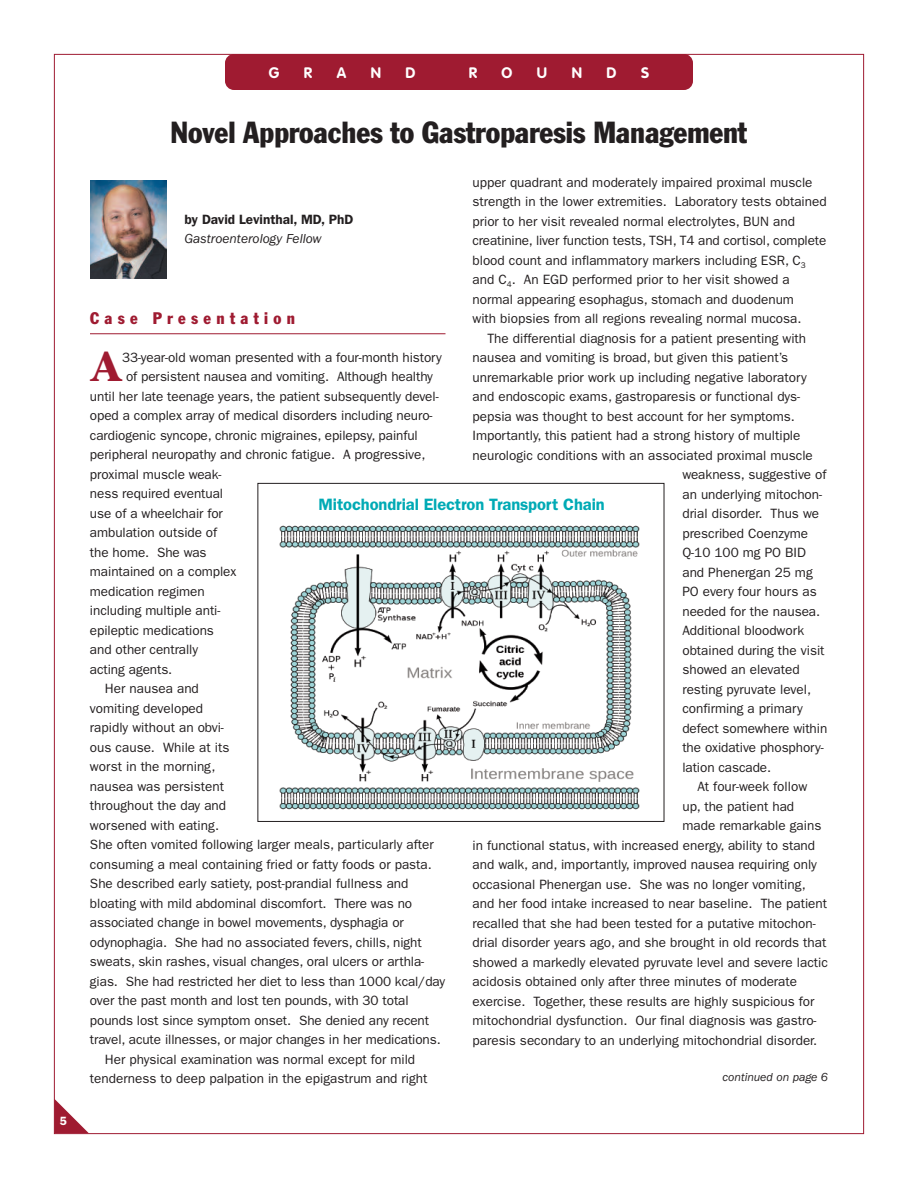
<style>
.page{position:relative;width:918px;height:1188px;background:#fff}
.page>*{position:absolute;margin:0;border:0;box-sizing:border-box;transform-origin:0 0}
.t1{font:700 41.4px "Stone Serif";color:#9f1b31}
.t2{font:condensed 30px "Franklin Gothic";letter-spacing:-.005em;color:#231f20}
.t3{font:600 16.5px "Franklin Gothic";letter-spacing:-.005em;color:#00aab5}
.t4{font:condensed 16.5px "Franklin Gothic";letter-spacing:.32em;color:#9f1b31}
.t5{font:700 15px "VAG Rounded";color:#fff}
.t6{font:13.5px "Franklin Gothic";color:#231f20}
.t7{font:600 13.5px "Franklin Gothic";color:#231f20}
.t8{font:italic 13.5px "Franklin Gothic";color:#231f20}
.t9{font:italic 12px "Franklin Gothic";color:#231f20}
.t10{font:600 12px "Franklin Gothic";color:#fff}
</style>
<div class="page">
<svg style="left:54px;top:1099px;width:35px;height:34px"></svg>
<div style="left:225px;top:54px;width:468px;height:36px;background:#9f1b31;border-radius:9px"></div>
<hr style="left:90px;top:333px;width:356px;height:1px;background:#9f1b31">
<img style="left:90px;top:180px;width:76px;height:99px">
<div style="left:257px;top:483px;width:407px;height:339px;border:1px solid #231f20"></div>
<img style="left:280px;top:525px;width:360px;height:285px">
<p class="t10" style="left:60px;top:1117px;width:9px">5</p>
<p class="t5" style="left:269px;top:66px;width:12px">G</p>
<p class="t5" style="left:304px;top:66px;width:10px">R</p>
<p class="t5" style="left:337px;top:66px;width:11px">A</p>
<p class="t5" style="left:371px;top:66px;width:12px">N</p>
<p class="t5" style="left:406px;top:66px;width:12px">D</p>
<p class="t5" style="left:469px;top:66px;width:10px">R</p>
<p class="t5" style="left:502px;top:66px;width:12px">O</p>
<p class="t5" style="left:537px;top:66px;width:12px">U</p>
<p class="t5" style="left:572px;top:66px;width:12px">N</p>
<p class="t5" style="left:607px;top:66px;width:12px">D</p>
<p class="t5" style="left:641px;top:66px;width:10px">S</p>
<h2 class="t2" style="left:171px;top:121px;width:578px">Novel Approaches to Gastroparesis Management</h2>
<p class="t6" style="left:472px;top:178px;width:342px">upper quadrant and moderately impaired proximal muscle</p>
<p class="t6" style="left:473px;top:197px;width:356px">strength in the lower extremities. Laboratory tests obtained</p>
<p class="t6" style="left:473px;top:217px;width:324px">prior to her visit revealed normal electrolytes, BUN and</p>
<p class="t6" style="left:472px;top:236px;width:355px">creatinine, liver function tests, TSH, T4 and cortisol, complete</p>
<p class="t6" style="left:473px;top:256px;width:335px">blood count and inflammatory markers including ESR, C<sub>3</sub></p>
<p class="t6" style="left:472px;top:275px;width:319px">and C<sub>4</sub>. An EGD performed prior to her visit showed a</p>
<p class="t6" style="left:472px;top:295px;width:323px">normal appearing esophagus, stomach and duodenum</p>
<p class="t6" style="left:472px;top:314px;width:331px">with biopsies from all regions revealing normal mucosa.</p>
<p class="t6" style="left:488px;top:334px;width:320px">The differential diagnosis for a patient presenting with</p>
<p class="t6" style="left:472px;top:353px;width:317px">nausea and vomiting is broad, but given this patient’s</p>
<p class="t6" style="left:472px;top:373px;width:336px">unremarkable prior work up including negative laboratory</p>
<p class="t6" style="left:473px;top:392px;width:329px">and endoscopic exams, gastroparesis or functional dys-</p>
<p class="t6" style="left:472px;top:412px;width:324px">pepsia was thought to best account for her symptoms.</p>
<p class="t6" style="left:472px;top:431px;width:329px">Importantly, this patient had a strong history of multiple</p>
<p class="t6" style="left:472px;top:451px;width:342px">neurologic conditions with an associated proximal muscle</p>
<p class="t6" style="left:682px;top:470px;width:146px">weakness, suggestive of</p>
<p class="t6" style="left:682px;top:490px;width:141px">an underlying mitochon-</p>
<p class="t6" style="left:682px;top:509px;width:138px">drial disorder. Thus we</p>
<p class="t6" style="left:682px;top:529px;width:127px">prescribed Coenzyme</p>
<p class="t6" style="left:682px;top:548px;width:125px">Q-10 100 mg PO BID</p>
<p class="t6" style="left:682px;top:568px;width:132px">and Phenergan 25 mg</p>
<p class="t6" style="left:682px;top:587px;width:136px">PO every four hours as</p>
<p class="t6" style="left:682px;top:607px;width:139px">needed for the nausea.</p>
<p class="t6" style="left:682px;top:626px;width:123px">Additional bloodwork</p>
<p class="t6" style="left:682px;top:646px;width:144px">obtained during the visit</p>
<p class="t6" style="left:682px;top:665px;width:119px">showed an elevated</p>
<p class="t6" style="left:682px;top:685px;width:130px">resting pyruvate level,</p>
<p class="t6" style="left:682px;top:704px;width:122px">confirming a primary</p>
<p class="t6" style="left:682px;top:724px;width:146px">defect somewhere within</p>
<p class="t6" style="left:682px;top:743px;width:143px">the oxidative phosphory-</p>
<p class="t6" style="left:682px;top:763px;width:90px">lation cascade.</p>
<p class="t6" style="left:697px;top:782px;width:111px">At four-week follow</p>
<p class="t6" style="left:682px;top:802px;width:113px">up, the patient had</p>
<p class="t6" style="left:682px;top:821px;width:141px">made remarkable gains</p>
<p class="t6" style="left:472px;top:841px;width:344px">in functional status, with increased energy, ability to stand</p>
<p class="t6" style="left:472px;top:860px;width:346px">and walk, and, importantly, improved nausea requiring only</p>
<p class="t6" style="left:472px;top:880px;width:335px">occasional Phenergan use. She was no longer vomiting,</p>
<p class="t6" style="left:472px;top:899px;width:356px">and her food intake increased to near baseline. The patient</p>
<p class="t6" style="left:472px;top:919px;width:345px">recalled that she had been tested for a putative mitochon-</p>
<p class="t6" style="left:472px;top:938px;width:355px">drial disorder years ago, and she brought in old records that</p>
<p class="t6" style="left:472px;top:958px;width:357px">showed a markedly elevated pyruvate level and severe lactic</p>
<p class="t6" style="left:472px;top:977px;width:326px">acidosis obtained only after three minutes of moderate</p>
<p class="t6" style="left:472px;top:997px;width:344px">exercise. Together, these results are highly suspicious for</p>
<p class="t6" style="left:472px;top:1016px;width:346px">mitochondrial dysfunction. Our final diagnosis was gastro-</p>
<p class="t6" style="left:472px;top:1036px;width:346px">paresis secondary to an underlying mitochondrial disorder.</p>
<p class="t7" style="left:184px;top:215px;width:170px">by David Levinthal, MD, PhD</p>
<p class="t8" style="left:184px;top:234px;width:139px">Gastroenterology Fellow</p>
<p class="t4" style="left:90px;top:313px;width:207px">Case Presentation</p>
<h1 class="t1" style="left:90px;top:351px;width:34px">A</h1>
<p class="t6" style="left:122px;top:353px;width:321px">33-year-old woman presented with a four-month history</p>
<p class="t6" style="left:126px;top:372px;width:308px">of persistent nausea and vomiting. Although healthy</p>
<p class="t6" style="left:90px;top:392px;width:350px">until her late teenage years, the patient subsequently devel-</p>
<p class="t6" style="left:90px;top:411px;width:344px">oped a complex array of medical disorders including neuro-</p>
<p class="t6" style="left:90px;top:431px;width:329px">cardiogenic syncope, chronic migraines, epilepsy, painful</p>
<p class="t6" style="left:90px;top:450px;width:337px">peripheral neuropathy and chronic fatigue. A progressive,</p>
<p class="t6" style="left:90px;top:470px;width:133px">proximal muscle weak-</p>
<p class="t6" style="left:90px;top:489px;width:135px">ness required eventual</p>
<p class="t6" style="left:90px;top:509px;width:134px">use of a wheelchair for</p>
<p class="t6" style="left:90px;top:528px;width:129px">ambulation outside of</p>
<p class="t6" style="left:90px;top:548px;width:118px">the home. She was</p>
<p class="t6" style="left:90px;top:567px;width:148px">maintained on a complex</p>
<p class="t6" style="left:90px;top:587px;width:116px">medication regimen</p>
<p class="t6" style="left:90px;top:606px;width:132px">including multiple anti-</p>
<p class="t6" style="left:90px;top:626px;width:125px">epileptic medications</p>
<p class="t6" style="left:90px;top:645px;width:110px">and other centrally</p>
<p class="t6" style="left:90px;top:665px;width:84px">acting agents.</p>
<p class="t6" style="left:105px;top:684px;width:95px">Her nausea and</p>
<p class="t6" style="left:90px;top:704px;width:115px">vomiting developed</p>
<p class="t6" style="left:90px;top:723px;width:135px">rapidly without an obvi-</p>
<p class="t6" style="left:90px;top:743px;width:141px">ous cause. While at its</p>
<p class="t6" style="left:90px;top:762px;width:127px">worst in the morning,</p>
<p class="t6" style="left:90px;top:782px;width:136px">nausea was persistent</p>
<p class="t6" style="left:90px;top:801px;width:138px">throughout the day and</p>
<p class="t6" style="left:90px;top:821px;width:131px">worsened with eating.</p>
<p class="t6" style="left:90px;top:840px;width:345px">She often vomited following larger meals, particularly after</p>
<p class="t6" style="left:90px;top:860px;width:343px">consuming a meal containing fried or fatty foods or pasta.</p>
<p class="t6" style="left:90px;top:879px;width:320px">She described early satiety, post-prandial fullness and</p>
<p class="t6" style="left:90px;top:899px;width:324px">bloating with mild abdominal discomfort. There was no</p>
<p class="t6" style="left:90px;top:918px;width:315px">associated change in bowel movements, dysphagia or</p>
<p class="t6" style="left:90px;top:938px;width:333px">odynophagia. She had no associated fevers, chills, night</p>
<p class="t6" style="left:90px;top:957px;width:336px">sweats, skin rashes, visual changes, oral ulcers or arthla-</p>
<p class="t6" style="left:90px;top:977px;width:357px">gias. She had restricted her diet to less than 1000 kcal/day</p>
<p class="t6" style="left:90px;top:996px;width:320px">over the past month and lost ten pounds, with 30 total</p>
<p class="t6" style="left:90px;top:1016px;width:341px">pounds lost since symptom onset. She denied any recent</p>
<p class="t6" style="left:90px;top:1035px;width:352px">travel, acute illnesses, or major changes in her medications.</p>
<p class="t6" style="left:105px;top:1055px;width:312px">Her physical examination was normal except for mild</p>
<p class="t6" style="left:90px;top:1074px;width:339px">tenderness to deep palpation in the epigastrum and right</p>
<p class="t3" style="left:319px;top:499px;width:288px">Mitochondrial Electron Transport Chain</p>
<p class="t9" style="left:723px;top:1073px;width:107px">continued on page 6</p>
</div>
